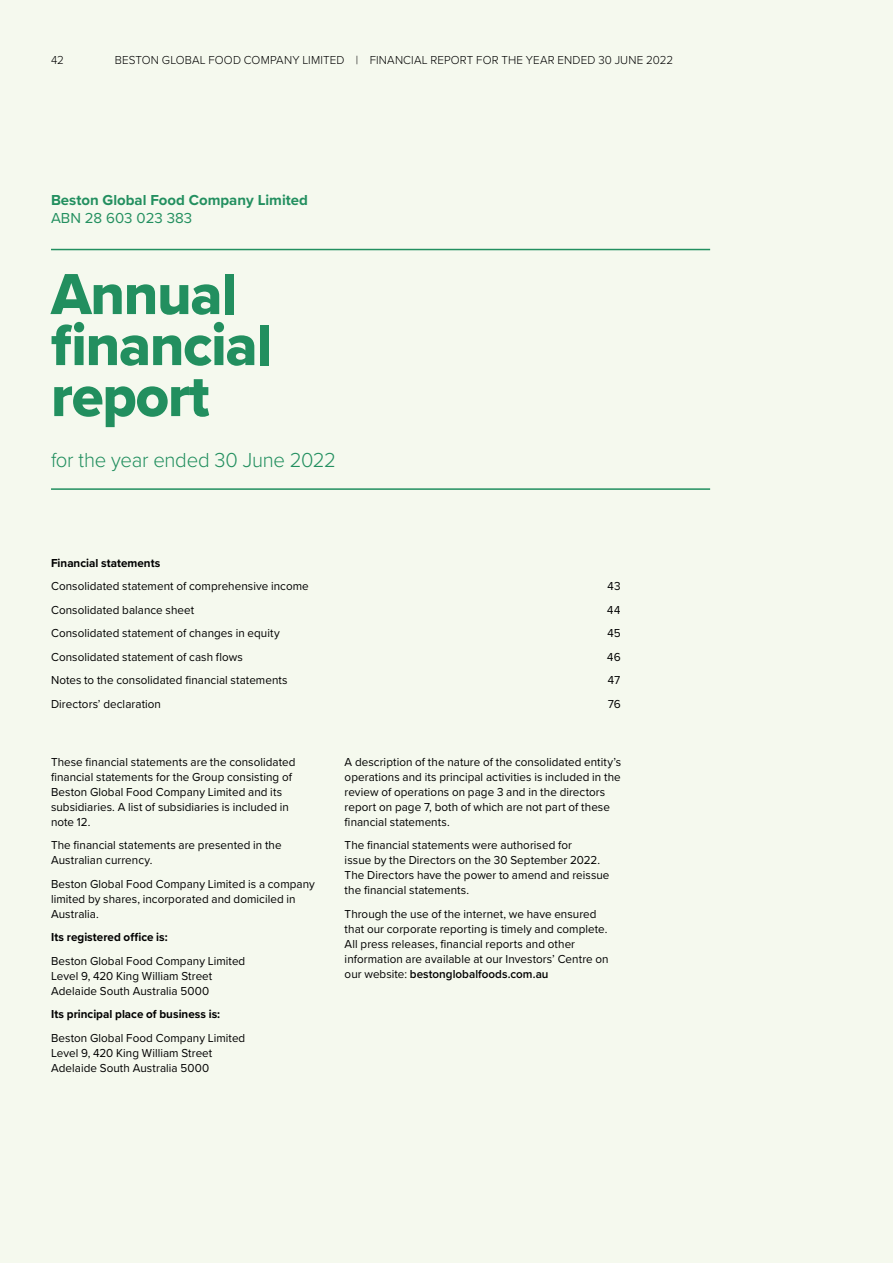
<style>
.page{position:relative;width:893px;height:1263px;background:#f5f9ee}
.page>*{position:absolute;margin:0;border:0;box-sizing:border-box;transform-origin:0 0}
.t1{font:60px/51px "Proxima Nova Extrabld";letter-spacing:-.02em;color:#228f5f}
.t2{font:300 21px "Proxima Nova";letter-spacing:-.015em;color:#228f5f}
.t3{font:700 15px "Proxima Nova";color:#228f5f}
.t4{font:15px "Proxima Nova";color:#228f5f}
.t5{font:12px/15px "Proxima Nova";letter-spacing:.005em;color:#000}
.t6{font:300 12px "Proxima Nova";letter-spacing:.015em;color:#000}
.t7{font:700 12px "Proxima Nova";color:#000}
.s1{font-weight:600}
</style>
<div class="page">
<hr style="left:51px;top:249px;width:659px;height:1px;background:#228f5f">
<hr style="left:51px;top:488px;width:659px;height:2px;background:#228f5f">
<p class="t6" style="left:51px;top:51px;width:14px">42</p>
<p class="t6" style="left:115px;top:51px;width:560px">BESTON GLOBAL FOOD COMPANY LIMITED | FINANCIAL REPORT FOR THE YEAR ENDED 30 JUNE 2022</p>
<p class="t3" style="left:51px;top:189px;width:258px">Beston Global Food Company Limited</p>
<p class="t4" style="left:51px;top:207px;width:143px">ABN 28 603 023 383</p>
<h1 class="t1" style="left:51px;top:268px;width:222px">Annual financial report</h1>
<h2 class="t2" style="left:51px;top:444px;width:286px">for the year ended 30 June 2022</h2>
<p class="t7" style="left:51px;top:554px;width:111px">Financial statements</p>
<p class="t5" style="left:51px;top:578px;width:259px">Consolidated statement of comprehensive income</p>
<p class="t5" style="left:607px;top:578px;width:15px">43</p>
<p class="t5" style="left:51px;top:602px;width:145px">Consolidated balance sheet</p>
<p class="t5" style="left:607px;top:602px;width:15px">44</p>
<p class="t5" style="left:51px;top:625px;width:230px">Consolidated statement of changes in equity</p>
<p class="t5" style="left:607px;top:625px;width:15px">45</p>
<p class="t5" style="left:51px;top:649px;width:193px">Consolidated statement of cash flows</p>
<p class="t5" style="left:607px;top:649px;width:15px">46</p>
<p class="t5" style="left:51px;top:672px;width:238px">Notes to the consolidated financial statements</p>
<p class="t5" style="left:607px;top:672px;width:15px">47</p>
<p class="t5" style="left:51px;top:696px;width:112px">Directors’ declaration</p>
<p class="t5" style="left:607px;top:696px;width:15px">76</p>
<p class="t5" style="left:51px;top:753px;width:246px">These financial statements are the consolidated financial statements for the Group consisting of Beston Global Food Company Limited and its subsidiaries. A list of subsidiaries is included in note 12.</p>
<p class="t5" style="left:51px;top:837px;width:232px">The financial statements are presented in the<br>Australian currency.</p>
<p class="t5" style="left:51px;top:875px;width:265px">Beston Global Food Company Limited is a company limited by shares, incorporated and domiciled in<br>Australia.</p>
<p class="t7" style="left:51px;top:928px;width:118px">Its registered office is:</p>
<p class="t5" style="left:51px;top:952px;width:196px">Beston Global Food Company Limited<br>Level 9, 420 King William Street<br>Adelaide South Australia 5000</p>
<p class="t7" style="left:51px;top:1005px;width:171px">Its principal place of business is:</p>
<p class="t5" style="left:51px;top:1029px;width:196px">Beston Global Food Company Limited<br>Level 9, 420 King William Street<br>Adelaide South Australia 5000</p>
<p class="t5" style="left:345px;top:753px;width:278px">A description of the nature of the consolidated entity’s operations and its principal activities is included in the review of operations on page 3 and in the directors report on page 7, both of which are not part of these financial statements.</p>
<p class="t5" style="left:345px;top:837px;width:266px">The financial statements were authorised for<br>issue by the Directors on the 30 September 2022.<br>The Directors have the power to amend and reissue the financial statements.</p>
<p class="t5" style="left:345px;top:905px;width:265px">Through the use of the internet, we have ensured that our corporate reporting is timely and complete.<br>All press releases, financial reports and other information are available at our Investors’ Centre on our website: <span class="s1">bestonglobalfoods.com.au</span></p>
</div>
